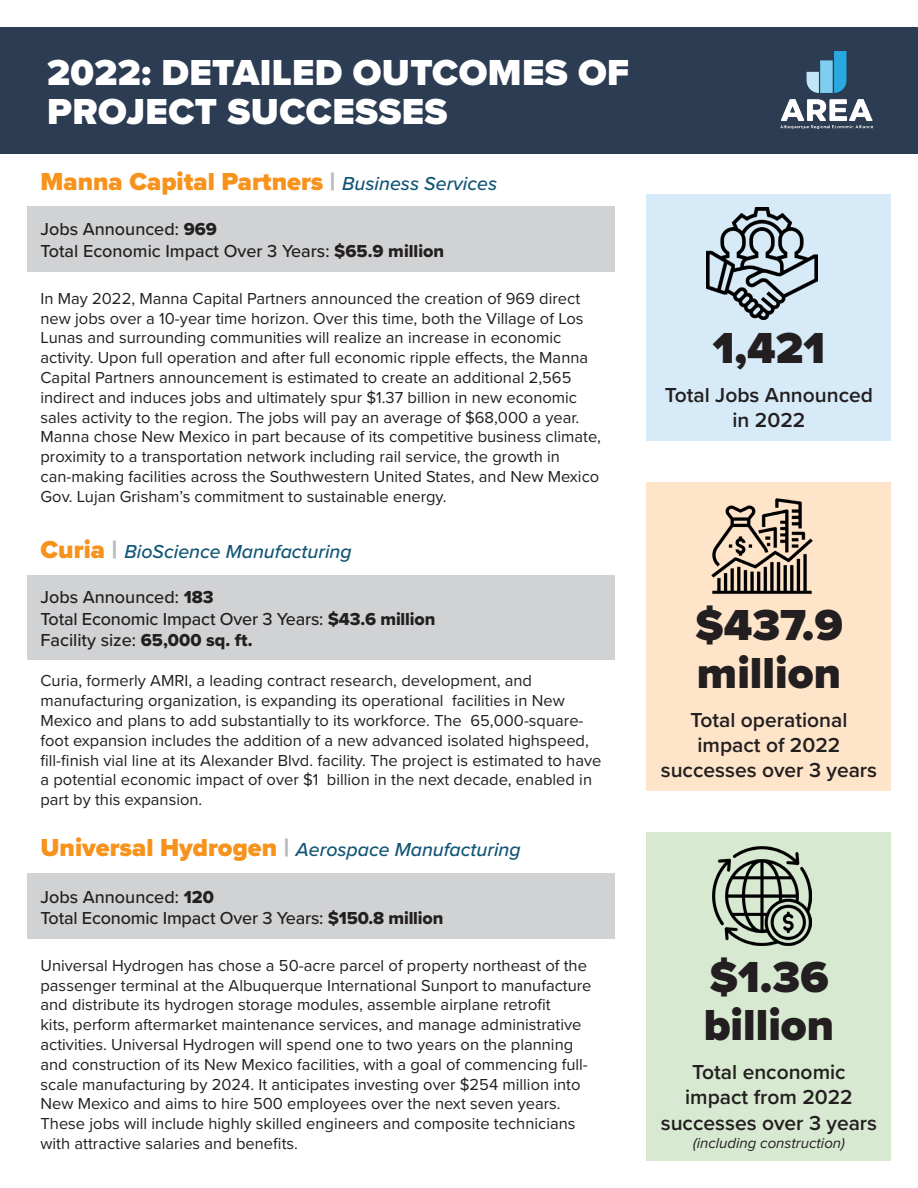
<style>
.page{position:relative;width:918px;height:1188px;background:#fff}
.page>*{position:absolute;margin:0;border:0;box-sizing:border-box;transform-origin:0 0}
.Heading{font:900 45px "Proxima Nova";color:#231f20}
.Heading-2{font:900 37.5px/39px "Proxima Nova";letter-spacing:.01em;color:#fff}
.Heading-3{font:900 25.5px "Proxima Nova";color:#f7931d}
.Heading-4{font:600 21px/25.2px "Proxima Nova";color:#231f20;text-align:center}
.Heading-5{font:italic 500 19.5px "Proxima Nova";color:#115475}
.Heading-6{font:500 18px "Proxima Nova";color:#231f20}
.Heading-7{font:16.5px/19.8px "Proxima Nova";color:#231f20}
.Heading-8{font:italic 15px "Proxima Nova";color:#231f20}
.s1{color:#bcbdc0}
.s2{font-weight:500;font-style:italic;font-size:19.5px;color:#115475}
.s3{font-family:"Proxima Nova Extrabld";font-weight:400}
.s4{font-weight:900;font-style:normal;font-size:25.5px;color:#f7931d}
.s5{font-weight:900;font-style:normal;font-size:25.5px;color:#bcbdc0}
</style>
<div class="page">
<div style="left:0;top:27px;width:918px;height:126px;background:#2c3c53"></div>
<img style="left:780px;top:52px;width:93px;height:77px">
<div style="left:27px;top:206px;width:588px;height:66px;background:#d1d2d4"></div>
<div style="left:27px;top:873px;width:588px;height:66px;background:#d1d2d4"></div>
<div style="left:647px;top:194px;width:244px;height:247px;background:#d7eaf7"></div>
<div style="left:647px;top:482px;width:244px;height:309px;background:#fee5ca"></div>
<div style="left:647px;top:832px;width:244px;height:329px;background:#d8e9d2"></div>
<div style="left:27px;top:575px;width:588px;height:85px;background:#d1d2d4"></div>
<img style="left:711px;top:498px;width:102px;height:96px">
<img style="left:706px;top:208px;width:112px;height:111px">
<img style="left:712px;top:846px;width:100px;height:99px">
<p class="Heading-2" style="left:47px;top:53px;width:584px">2022: DETAILED OUTCOMES OF<br>PROJECT SUCCESSES</p>
<p class="Heading-3" style="left:40px;top:162px;width:458px">Manna Capital Partners <span class="s1">|</span> <span class="s2">Business Services</span></p>
<p class="Heading-6" style="left:40px;top:216px;width:178px">Jobs Announced: <span class="s3">969</span></p>
<p class="Heading-6" style="left:40px;top:237px;width:405px">Total Economic Impact Over 3 Years: <span class="s3">$65.9 million</span></p>
<p class="Heading-7" style="left:40px;top:288px;width:549px">In May 2022, Manna Capital Partners announced the creation of 969 direct new jobs over a 10-year time horizon. Over this time, both the Village of Los Lunas and surrounding communities will realize an increase in economic activity. Upon full operation and after full economic ripple effects, the Manna</p>
<p class="Heading-7" style="left:40px;top:367px;width:540px">Capital Partners announcement is estimated to create an additional 2,565 indirect and induces jobs and ultimately spur $1.37 billion in new economic sales activity to the region. The jobs will pay an average of $68,000 a year.</p>
<p class="Heading-7" style="left:40px;top:426px;width:562px">Manna chose New Mexico in part because of its competitive business climate, proximity to a transportation network including rail service, the growth in can-making facilities across the Southwestern United States, and New Mexico Gov. Lujan Grisham’s commitment to sustainable energy.</p>
<p class="Heading-5" style="left:40px;top:537px;width:313px"><span class="s4">Curia</span> <span class="s5">|</span> BioScience Manufacturing</p>
<p class="Heading-6" style="left:40px;top:584px;width:175px">Jobs Announced: <span class="s3">183</span></p>
<p class="Heading-6" style="left:40px;top:605px;width:396px">Total Economic Impact Over 3 Years: <span class="s3">$43.6 million</span></p>
<p class="Heading-6" style="left:40px;top:627px;width:214px">Facility size: <span class="s3">65,000 sq. ft.</span></p>
<p class="Heading-7" style="left:40px;top:670px;width:562px">Curia, formerly AMRI, a leading contract research, development, and manufacturing organization, is expanding its operational facilities in New Mexico and plans to add substantially to its workforce. The 65,000-square&shy;foot expansion includes the addition of a new advanced isolated highspeed, fill-finish vial line at its Alexander Blvd. facility. The project is estimated to have a potential economic impact of over $1 billion in the next decade, enabled in part by this expansion.</p>
<p class="Heading-5" style="left:40px;top:835px;width:482px"><span class="s4">Universal Hydrogen</span> <span class="s5">|</span> Aerospace Manufacturing</p>
<p class="Heading-6" style="left:40px;top:883px;width:175px">Jobs Announced: <span class="s3">120</span></p>
<p class="Heading-6" style="left:40px;top:905px;width:404px">Total Economic Impact Over 3 Years: <span class="s3">$150.8 million</span></p>
<p class="Heading-7" style="left:40px;top:955px;width:553px">Universal Hydrogen has chose a 50-acre parcel of property northeast of the passenger terminal at the Albuquerque International Sunport to manufacture and distribute its hydrogen storage modules, assemble airplane retrofit<br>kits, perform aftermarket maintenance services, and manage administrative activities. Universal Hydrogen will spend one to two years on the planning and construction of its New Mexico facilities, with a goal of commencing full&shy;scale manufacturing by 2024. It anticipates investing over $254 million into</p>
<p class="Heading-7" style="left:40px;top:1093px;width:537px">New Mexico and aims to hire 500 employees over the next seven years.<br>These jobs will include highly skilled engineers and composite technicians with attractive salaries and benefits.</p>
<p class="Heading" style="left:713px;top:315px;width:114px">1,421</p>
<p class="Heading-4" style="left:665px;top:382px;width:210px">Total Jobs Announced in 2022</p>
<p class="Heading" style="left:695px;top:592px;width:149px">$437.9</p>
<p class="Heading" style="left:697px;top:640px;width:146px">million</p>
<p class="Heading-4" style="left:661px;top:707px;width:218px">Total operational impact of 2022 successes over 3 years</p>
<p class="Heading" style="left:710px;top:944px;width:120px">$1.36</p>
<p class="Heading" style="left:704px;top:992px;width:132px">billion</p>
<p class="Heading-4" style="left:661px;top:1059px;width:218px">Total enconomic impact from 2022 successes over 3 years</p>
<p class="Heading-8" style="left:693px;top:1131px;width:153px">(including construction)</p>
</div>
